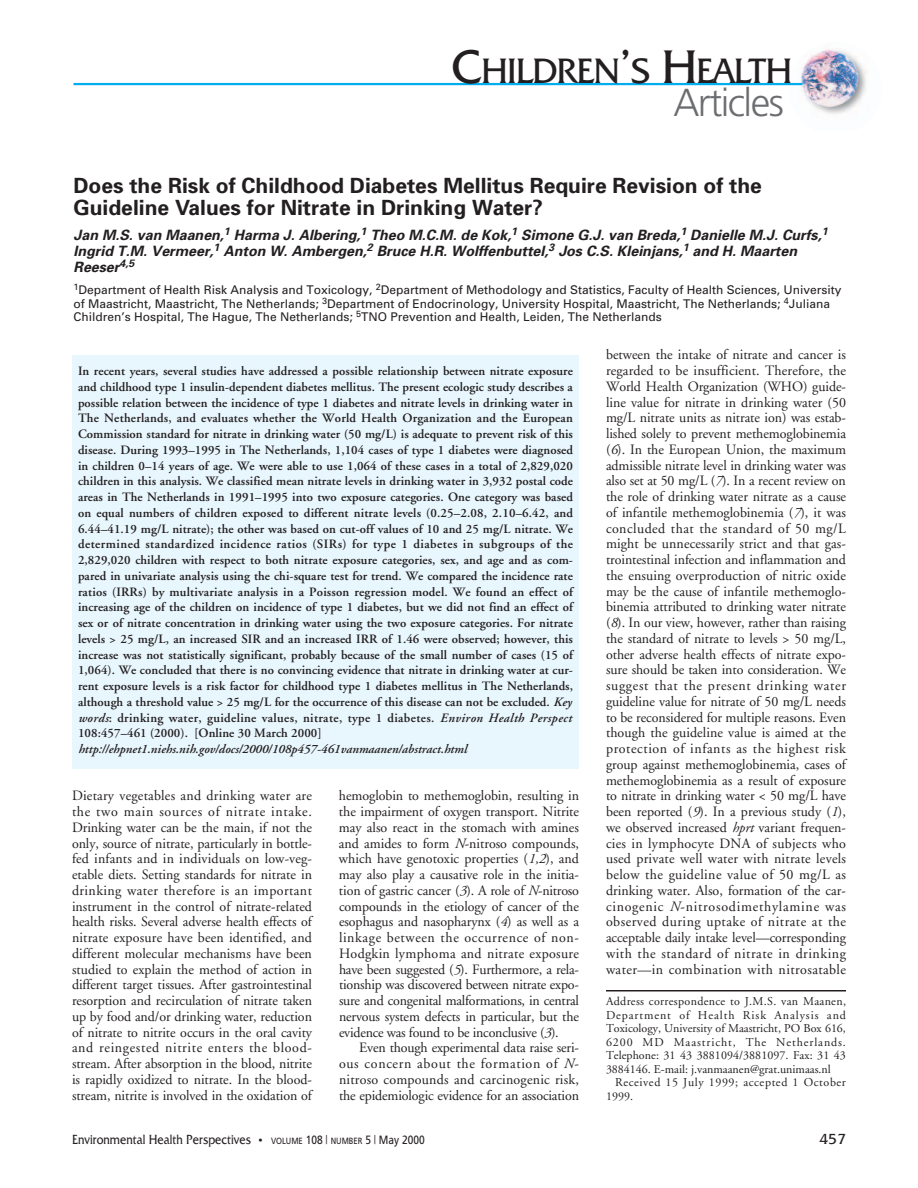
<style>
.page{position:relative;width:918px;height:1188px;background:#fff}
.page>*{position:absolute;margin:0;border:0;box-sizing:border-box;transform-origin:0 0}
.t1{font:300 39px "Frutiger";letter-spacing:-.04em;color:#6c6d70}
.t2{font:36px "Friz Quadrata IT Cby BT";letter-spacing:-.055em;color:#231f20}
.t3{font:700 21px/22.5px "Univers";color:#231f20}
.t4{font:15px "Friz Quadrata IT Cby BT";color:#231f20}
.t5{font:14.25px/15.8px "Adobe Garamond";letter-spacing:-.005em;color:#231f20;text-align:justify}
.t6{font:italic 700 14.25px/15.8px "Univers";color:#231f20}
.t7{font:13.5px "Friz Quadrata IT Cby BT";color:#231f20;scale:.85 1}
.t8{font:600 12.75px/15.8px "Adobe Garamond";letter-spacing:.005em;color:#231f20;text-align:justify}
.t9{font:italic 600 12.75px "Adobe Garamond";color:#231f20}
.t10{font:12px/13.5px "Univers";color:#231f20}
.t11{font:12px/13.5px "Adobe Garamond";letter-spacing:.005em;color:#231f20;text-align:justify}
.t12{font:12px/13.5px "Adobe Garamond";letter-spacing:.05em;color:#231f20}
.s1{font-size:48px}
.s2{font-style:italic}
.s3{font-size:10.5px}
.s4{font-family:"Frutiger";font-size:9px}
.s5{font-family:"Frutiger";font-size:12px}
.s6{font-family:"Frutiger";font-weight:300;font-size:12px}
</style>
<div class="page">
<hr style="left:606px;top:990px;width:240px;height:2px;background:#231f20">
<div style="left:72px;top:355px;width:507px;height:414px;background:#e8f6fd"></div>
<img style="left:789px;top:49px;width:78px;height:65px">
<hr style="left:74px;top:83px;width:728px;height:2px;background:#00aeef">
<h2 class="t2" style="left:451px;top:57px;width:343px"><span class="s1">C</span>HILDREN<span class="s1">’</span>S <span class="s1">H</span>EALTH</h2>
<h1 class="t1" style="left:674px;top:87px;width:112px">Articles</h1>
<h3 class="t3" style="left:74px;top:176px;width:690px">Does the Risk of Childhood Diabetes Mellitus Require Revision of the<br>Guideline Values for Nitrate in Drinking Water?</h3>
<p class="t6" style="left:74px;top:229px;width:756px">Jan M.S. van Maanen,<sup>1</sup> Harma J. Albering,<sup>1</sup> Theo M.C.M. de Kok,<sup>1</sup> Simone G.J. van Breda,<sup>1</sup> Danielle M.J. Curfs,<sup>1<br></sup>Ingrid T.M. Vermeer,<sup>1</sup> Anton W. Ambergen,<sup>2</sup> Bruce H.R. Wolffenbuttel,<sup>3</sup> Jos C.S. Kleinjans,<sup>1</sup> and H. Maarten<br>Reeser<sup>4,5</sup></p>
<p class="t10" style="left:73px;top:284px;width:769px"><sup>1</sup>Department of Health Risk Analysis and Toxicology, <sup>2</sup>Department of Methodology and Statistics, Faculty of Health Sciences, University of Maastricht, Maastricht, The Netherlands; <sup>3</sup>Department of Endocrinology, University Hospital, Maastricht, The Netherlands; <sup>4</sup>Juliana<br>Children’s Hospital, The Hague, The Netherlands; <sup>5</sup>TNO Prevention and Health, Leiden, The Netherlands</p>
<p class="t8" style="left:78px;top:364px;width:497px">In recent years, several studies have addressed a possible relationship between nitrate exposure and childhood type 1 insulin-dependent diabetes mellitus. The present ecologic study describes a possible relation between the incidence of type 1 diabetes and nitrate levels in drinking water in The Netherlands, and evaluates whether the World Health Organization and the European Commission standard for nitrate in drinking water (50 mg/L) is adequate to prevent risk of this disease. During 1993–1995 in The Netherlands, 1,104 cases of type 1 diabetes were diagnosed in children 0–14 years of age. We were able to use 1,064 of these cases in a total of 2,829,020 children in this analysis. We classified mean nitrate levels in drinking water in 3,932 postal code areas in The Netherlands in 1991–1995 into two exposure categories. One category was based on equal numbers of children exposed to different nitrate levels (0.25–2.08, 2.10–6.42, and 6.44–41.19 mg/L nitrate); the other was based on cut-off values of 10 and 25 mg/L nitrate. We determined standardized incidence ratios (SIRs) for type 1 diabetes in subgroups of the 2,829,020 children with respect to both nitrate exposure categories, sex, and age and as com&shy;pared in univariate analysis using the chi-square test for trend. We compared the incidence rate ratios (IRRs) by multivariate analysis in a Poisson regression model. We found an effect of increasing age of the children on incidence of type 1 diabetes, but we did not find an effect of sex or of nitrate concentration in drinking water using the two exposure categories. For nitrate levels &gt; 25 mg/L, an increased SIR and an increased IRR of 1.46 were observed; however, this increase was not statistically significant, probably because of the small number of cases (15 of 1,064). We concluded that there is no convincing evidence that nitrate in drinking water at cur&shy;rent exposure levels is a risk factor for childhood type 1 diabetes mellitus in The Netherlands, although a threshold value &gt; 25 mg/L for the occurrence of this disease can not be excluded. <span class="s2">Key words</span>: drinking water, guideline values, nitrate, type 1 diabetes. <span class="s2">Environ Health Perspect </span>108:457–461 (2000). [Online 30 March 2000]</p>
<p class="t9" style="left:78px;top:744px;width:390px">http://ehpnet1.niehs.nih.gov/docs/2000/108p457-461vanmaanen/abstract.html</p>
<p class="t5" style="left:72px;top:789px;width:242px">Dietary vegetables and drinking water are the two main sources of nitrate intake.<br>Drinking water can be the main, if not the only, source of nitrate, particularly in bottle&shy;fed infants and in individuals on low-veg&shy;etable diets. Setting standards for nitrate in drinking water therefore is an important instrument in the control of nitrate-related health risks. Several adverse health effects of nitrate exposure have been identified, and different molecular mechanisms have been studied to explain the method of action in different target tissues. After gastrointestinal resorption and recirculation of nitrate taken up by food and/or drinking water, reduction of nitrate to nitrite occurs in the oral cavity and reingested nitrite enters the blood&shy;stream. After absorption in the blood, nitrite is rapidly oxidized to nitrate. In the blood&shy;stream, nitrite is involved in the oxidation of</p>
<p class="t5" style="left:339px;top:789px;width:242px">hemoglobin to methemoglobin, resulting in the impairment of oxygen transport. Nitrite may also react in the stomach with amines and amides to form <span class="s2">N</span>-nitroso compounds, which have genotoxic properties (<span class="s2">1,2</span>), and may also play a causative role in the initia&shy;tion of gastric cancer (<span class="s2">3</span>). A role of <span class="s2">N</span>-nitroso compounds in the etiology of cancer of the esophagus and nasopharynx (<span class="s2">4</span>) as well as a linkage between the occurrence of non-Hodgkin lymphoma and nitrate exposure have been suggested (<span class="s2">5</span>). Furthermore, a rela&shy;tionship was discovered between nitrate expo&shy;sure and congenital malformations, in central nervous system defects in particular, but the evidence was found to be inconclusive (<span class="s2">3</span>).</p>
<p class="t5" style="left:339px;top:1041px;width:242px;text-indent:20px">Even though experimental data raise seri&shy;ous concern about the formation of <span class="s2">N&shy;</span>nitroso compounds and carcinogenic risk, the epidemiologic evidence for an association</p>
<p class="t5" style="left:606px;top:348px;width:242px">between the intake of nitrate and cancer is regarded to be insufficient. Therefore, the World Health Organization (WHO) guide&shy;line value for nitrate in drinking water (50 mg/L nitrate units as nitrate ion) was estab&shy;lished solely to prevent methemoglobinemia (<span class="s2">6</span>). In the European Union, the maximum admissible nitrate level in drinking water was also set at 50 mg/L (<span class="s2">7</span>). In a recent review on the role of drinking water nitrate as a cause of infantile methemoglobinemia (<span class="s2">7</span>), it was concluded that the standard of 50 mg/L might be unnecessarily strict and that gas&shy;trointestinal infection and inflammation and the ensuing overproduction of nitric oxide may be the cause of infantile methemoglo&shy;binemia attributed to drinking water nitrate (<span class="s2">8</span>). In our view, however, rather than raising the standard of nitrate to levels &gt; 50 mg/L, other adverse health effects of nitrate expo&shy;sure should be taken into consideration. We suggest that the present drinking water guideline value for nitrate of 50 mg/L needs to be reconsidered for multiple reasons. Even though the guideline value is aimed at the protection of infants as the highest risk group against methemoglobinemia, cases of methemoglobinemia as a result of exposure to nitrate in drinking water &lt; 50 mg/L have been reported (<span class="s2">9</span>). In a previous study (<span class="s2">1</span>), we observed increased <span class="s2">hprt</span> variant frequen&shy;cies in lymphocyte DNA of subjects who used private well water with nitrate levels below the guideline value of 50 mg/L as drinking water. Also, formation of the car&shy;cinogenic <span class="s2">N</span>-nitrosodimethylamine was observed during uptake of nitrate at the acceptable daily intake level—corresponding with the standard of nitrate in drinking water—in combination with nitrosatable</p>
<p class="t11" style="left:606px;top:996px;width:242px">Address correspondence to J.M.S. van Maanen, Department of Health Risk Analysis and Toxicology, University of Maastricht, PO Box 616, 6200 MD Maastricht, The Netherlands.<br>Telephone: 31 43 3881094/3881097. Fax: 31 43<br>3884146. E-mail: j.vanmaanen@grat.unimaas.nl</p>
<p class="t12" style="left:606px;top:1077px;width:241px;text-indent:9px">Received 15 July 1999; accepted 1 October<br>1999.</p>
<p class="t7" style="left:72px;top:1134px;width:417px">Environmental Health Perspectives <span class="s3">•</span> <span class="s4">VOLUME</span> <span class="s5">108</span> <span class="s6">|</span> <span class="s4">NUMBER</span> <span class="s5">5</span> <span class="s6">|</span> <span class="s5">May 2000</span></p>
<p class="t4" style="left:819px;top:1133px;width:28px">457</p>
</div>
